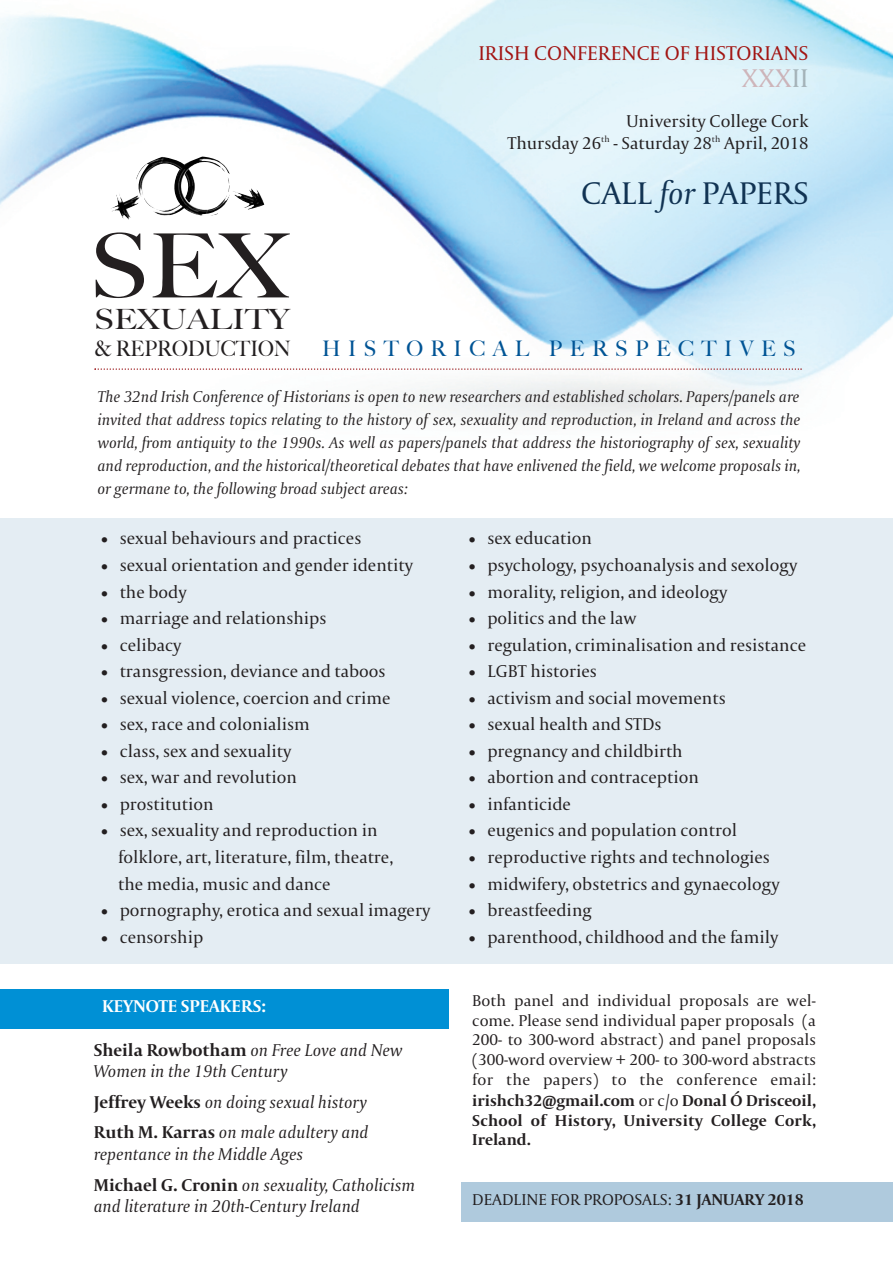
<style>
.page{position:relative;width:893px;height:1263px;background:#fff}
.page>*{position:absolute;margin:0;border:0;box-sizing:border-box;transform-origin:0 0}
.t1{font:500 88.8px "Big Caslon";color:#231f20;scale:1.1 1}
.t2{font:33px "Capitolium";color:#113353}
.t3{font:500 27.9px "Big Caslon";color:#231f20;scale:1.16 1}
.t4{font:27px "Capitolium";color:rgb(158 31 34/.3)}
.t5{font:500 21.45px "Big Caslon";letter-spacing:.36em;color:#005495;scale:.96 1}
.t6{font:500 21.3px "Big Caslon";color:#231f20;scale:.92 1}
.t7{font:21px "Capitolium";color:#a21412}
.t8{font:18px/26.5px "Capitolium";color:#231f20;text-align:right}
.t9{font:italic 18px/30.6px "Capitolium";color:#231f20}
.t10{font:700 18px "Capitolium";color:#fff}
.t11{font:italic 16.5px/22.8px "Capitolium";color:#231f20;text-align:justify}
.t12{font:16.5px/20px "Capitolium";color:#231f20;text-align:justify}
.s1{color:rgb(35 31 32/.3)}
.s2{font-style:italic}
.s3{font-weight:700;font-style:normal}
.s4{font-weight:700}
</style>
<div class="page">
<div style="left:0;top:989px;width:449px;height:39px;background:#0090d5"></div>
<div style="left:461px;top:1182px;width:432px;height:39px;background:#afcadd"></div>
<div style="left:0;top:519px;width:893px;height:445px;background:#e4edf3"></div>
<img style="left:0;top:0;width:893px;height:423px">
<img style="left:110px;top:156px;width:86px;height:65px">
<img style="left:174px;top:156px;width:90px;height:60px">
<svg style="left:94px;top:368px;width:708px;height:2px"></svg>
<p class="t7" style="left:478px;top:44px;width:332px">IRISH CONFERENCE OF HISTORIANS</p>
<h3 class="t4" style="left:742px;top:67px;width:68px">XXX<span class="s1">II</span></h3>
<h1 class="t1" style="left:89px;top:193px;width:181px">SEX</h1>
<h3 class="t3" style="left:95px;top:296px;width:170px">SEXUALITY</h3>
<p class="t6" style="left:95px;top:331px;width:215px">&amp; REPRODUCTION</p>
<p class="t8" style="left:507px;top:112px;width:303px;line-height:21.6px">University College Cork<br>Thursday 26<sup>th</sup> - Saturday 28<sup>th</sup> April, 2018</p>
<h2 class="t2" style="left:581px;top:180px;width:229px">CALL <span class="s2">for</span> PAPERS</h2>
<p class="t5" style="left:322px;top:330px;width:495px">HISTORICAL PERSPECTIVES</p>
<p class="t11" style="left:97px;top:387px;width:704px">The 32nd Irish Conference of Historians is open to new researchers and established scholars. Papers/panels are invited that address topics relating to the history of sex, sexuality and reproduction, in Ireland and across the world, from antiquity to the 1990s. As well as papers/panels that address the historiography of sex, sexuality and reproduction, and the historical/theoretical debates that have enlivened the field, we welcome proposals in, or germane to, the following broad subject areas:</p>
<p class="t8" style="left:100px;top:527px;width:263px">• sexual behaviours and practices</p>
<p class="t8" style="left:100px;top:553px;width:314px">• sexual orientation and gender identity</p>
<p class="t8" style="left:100px;top:580px;width:88px">• the body</p>
<p class="t8" style="left:100px;top:606px;width:228px">• marriage and relationships</p>
<p class="t8" style="left:100px;top:633px;width:83px">• celibacy</p>
<p class="t8" style="left:100px;top:659px;width:287px">• transgression, deviance and taboos</p>
<p class="t8" style="left:100px;top:686px;width:292px">• sexual violence, coercion and crime</p>
<p class="t8" style="left:100px;top:713px;width:211px">• sex, race and colonialism</p>
<p class="t8" style="left:100px;top:739px;width:193px">• class, sex and sexuality</p>
<p class="t8" style="left:100px;top:766px;width:198px">• sex, war and revolution</p>
<p class="t8" style="left:100px;top:792px;width:115px">• prostitution</p>
<p class="t8" style="left:118px;top:819px;width:277px;text-align:left;text-indent:-18px">• sex, sexuality and reproduction in folklore, art, literature, film, theatre, the media, music and dance</p>
<p class="t8" style="left:100px;top:898px;width:332px">• pornography, erotica and sexual imagery</p>
<p class="t8" style="left:100px;top:925px;width:105px">• censorship</p>
<p class="t8" style="left:468px;top:527px;width:126px">• sex education</p>
<p class="t8" style="left:468px;top:553px;width:331px">• psychology, psychoanalysis and sexology</p>
<p class="t8" style="left:468px;top:580px;width:261px">• morality, religion, and ideology</p>
<p class="t8" style="left:468px;top:606px;width:170px">• politics and the law</p>
<p class="t8" style="left:468px;top:633px;width:340px">• regulation, criminalisation and resistance</p>
<p class="t8" style="left:468px;top:659px;width:131px">• LGBT histories</p>
<p class="t8" style="left:468px;top:686px;width:259px">• activism and social movements</p>
<p class="t8" style="left:468px;top:713px;width:195px">• sexual health and STDs</p>
<p class="t8" style="left:468px;top:739px;width:216px">• pregnancy and childbirth</p>
<p class="t8" style="left:468px;top:766px;width:233px">• abortion and contraception</p>
<p class="t8" style="left:468px;top:792px;width:105px">• infanticide</p>
<p class="t8" style="left:468px;top:819px;width:271px">• eugenics and population control</p>
<p class="t8" style="left:468px;top:845px;width:304px">• reproductive rights and technologies</p>
<p class="t8" style="left:468px;top:872px;width:313px">• midwifery, obstetrics and gynaecology</p>
<p class="t8" style="left:468px;top:898px;width:125px">• breastfeeding</p>
<p class="t8" style="left:468px;top:925px;width:312px">• parenthood, childhood and the family</p>
<p class="t10" style="left:102px;top:999px;width:165px">KEYNOTE SPEAKERS:</p>
<p class="t9" style="left:94px;top:1040px;width:310px;line-height:21.6px"><span class="s3">Sheila Rowbotham</span> on Free Love and New<br>Women in the 19th Century</p>
<p class="t9" style="left:94px;top:1088px;width:276px"><span class="s3">Jeffrey Weeks</span> on doing sexual history<br><span class="s3">Ruth M. Karras</span> on male adultery and</p>
<p class="t9" style="left:94px;top:1140px;width:323px">repentance in the Middle Ages<br><span class="s3">Michael G. Cronin</span> on sexuality, Catholicism</p>
<p class="t9" style="left:94px;top:1192px;width:267px">and literature in 20th-Century Ireland</p>
<p class="t12" style="left:472px;top:992px;width:345px">Both panel and individual proposals are wel&shy;come. Please send individual paper proposals (a 200- to 300-word abstract) and panel proposals (300-word overview + 200- to 300-word abstracts for the papers) to the conference email: <span class="s4">irishch32@gmail.com</span> or c/o <span class="s4">Donal Ó Drisceoil, School of History, University College Cork, Ireland.</span></p>
<p class="t12" style="left:472px;top:1191px;width:333px">DEADLINE FOR PROPOSALS: <span class="s4">31 JANUARY 2018</span></p>
</div>
